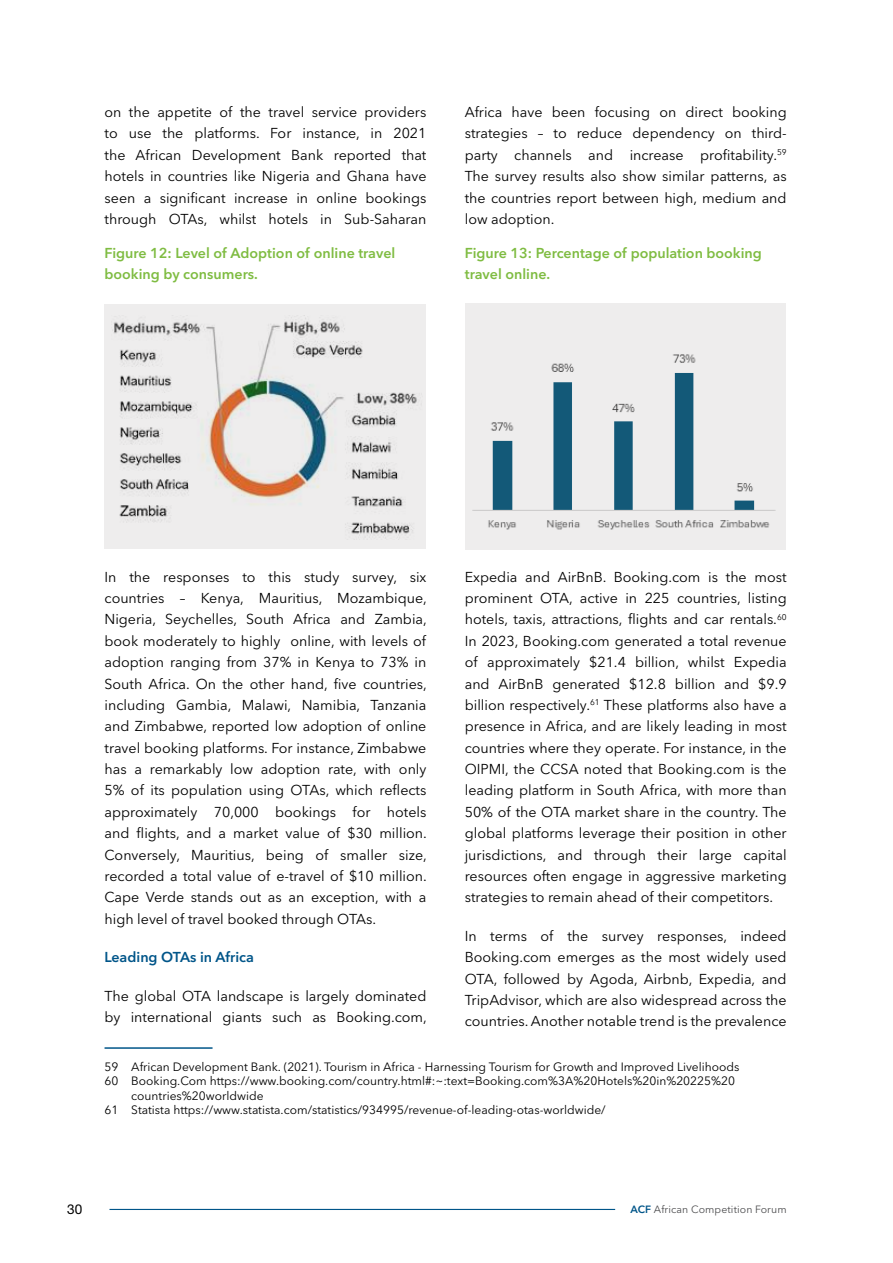
<style>
.page{position:relative;width:893px;height:1263px;background:#fff}
.page>*{position:absolute;margin:0;border:0;box-sizing:border-box;transform-origin:0 0}
.t1{font:14.25px/21.3px "Avenir Next LT Pro";color:#000;text-align:justify}
.t2{font:600 14.25px/21px "Avenir Next LT Pro";color:#7fbc42}
.t3{font:600 14.25px "Avenir Next LT Pro";color:#005589}
.t4{font:13.5px "Helvetica Neue LT Std";color:#000}
.t5{font:12px "Avenir Next LT Pro";color:#000}
.t6{font:10.5px "Avenir Next LT Pro";letter-spacing:.01em;color:#4d4d4f}
.s1{font-weight:600;color:#005589}
</style>
<div class="page">
<hr style="left:109px;top:1209px;width:506px;height:1px;background:#005589">
<hr style="left:105px;top:1047px;width:108px;height:2px;background:#005589">
<div style="left:105px;top:304px;width:321px;height:245px;background:#eeeded"></div>
<img style="left:112px;top:315px;width:305px;height:225px">
<img style="left:465px;top:304px;width:320px;height:245px">
<p class="t1" style="left:105px;top:101px;width:323px">on the appetite of the travel service providers to use the platforms. For instance, in 2021 the African Development Bank reported that hotels in countries like Nigeria and Ghana have seen a significant increase in online bookings through OTAs, whilst hotels in Sub-Saharan</p>
<p class="t1" style="left:465px;top:101px;width:323px">Africa have been focusing on direct booking strategies – to reduce dependency on third&shy;party channels and increase profitability.<sup>59<br></sup>The survey results also show similar patterns, as the countries report between high, medium and low adoption.</p>
<p class="t2" style="left:105px;top:242px;width:292px">Figure 12: Level of Adoption of online travel booking by consumers.</p>
<p class="t2" style="left:465px;top:242px;width:298px">Figure 13: Percentage of population booking travel online.</p>
<p class="t1" style="left:105px;top:566px;width:324px">In the responses to this study survey, six countries – Kenya, Mauritius, Mozambique, Nigeria, Seychelles, South Africa and Zambia, book moderately to highly online, with levels of adoption ranging from 37% in Kenya to 73% in South Africa. On the other hand, five countries, including Gambia, Malawi, Namibia, Tanzania and Zimbabwe, reported low adoption of online travel booking platforms. For instance, Zimbabwe has a remarkably low adoption rate, with only 5% of its population using OTAs, which reflects approximately 70,000 bookings for hotels and flights, and a market value of $30 million.<br>Conversely, Mauritius, being of smaller size, recorded a total value of e-travel of $10 million.<br>Cape Verde stands out as an exception, with a high level of travel booked through OTAs.</p>
<p class="t3" style="left:105px;top:948px;width:151px">Leading OTAs in Africa</p>
<p class="t1" style="left:105px;top:985px;width:324px">The global OTA landscape is largely dominated by international giants such as Booking.com,</p>
<p class="t1" style="left:465px;top:566px;width:323px">Expedia and AirBnB. Booking.com is the most prominent OTA, active in 225 countries, listing hotels, taxis, attractions, flights and car rentals.<sup>60<br></sup>In 2023, Booking.com generated a total revenue of approximately $21.4 billion, whilst Expedia and AirBnB generated $12.8 billion and $9.9 billion respectively.<sup>61</sup> These platforms also have a presence in Africa, and are likely leading in most countries where they operate. For instance, in the OIPMI, the CCSA noted that Booking.com is the leading platform in South Africa, with more than 50% of the OTA market share in the country. The global platforms leverage their position in other jurisdictions, and through their large capital resources often engage in aggressive marketing strategies to remain ahead of their competitors.</p>
<p class="t1" style="left:465px;top:925px;width:323px">In terms of the survey responses, indeed Booking.com emerges as the most widely used OTA, followed by Agoda, Airbnb, Expedia, and TripAdvisor, which are also widespread across the countries. Another notable trend is the prevalence</p>
<p class="t5" style="left:105px;top:1059px;width:636px">59 African Development Bank. (2021). Tourism in Africa - Harnessing Tourism for Growth and Improved Livelihoods</p>
<p class="t5" style="left:105px;top:1074px;width:632px">60 Booking.Com https://www.booking.com/country.html#:~:text=Booking.com%3A%20Hotels%20in%20225%20</p>
<p class="t5" style="left:131px;top:1088px;width:134px">countries%20worldwide</p>
<p class="t5" style="left:105px;top:1103px;width:503px">61 Statista https://www.statista.com/statistics/934995/revenue-of-leading-otas-worldwide/</p>
<p class="t4" style="left:67px;top:1201px;width:17px">30</p>
<p class="t6" style="left:630px;top:1203px;width:158px"><span class="s1">ACF</span> African Competition Forum</p>
</div>
